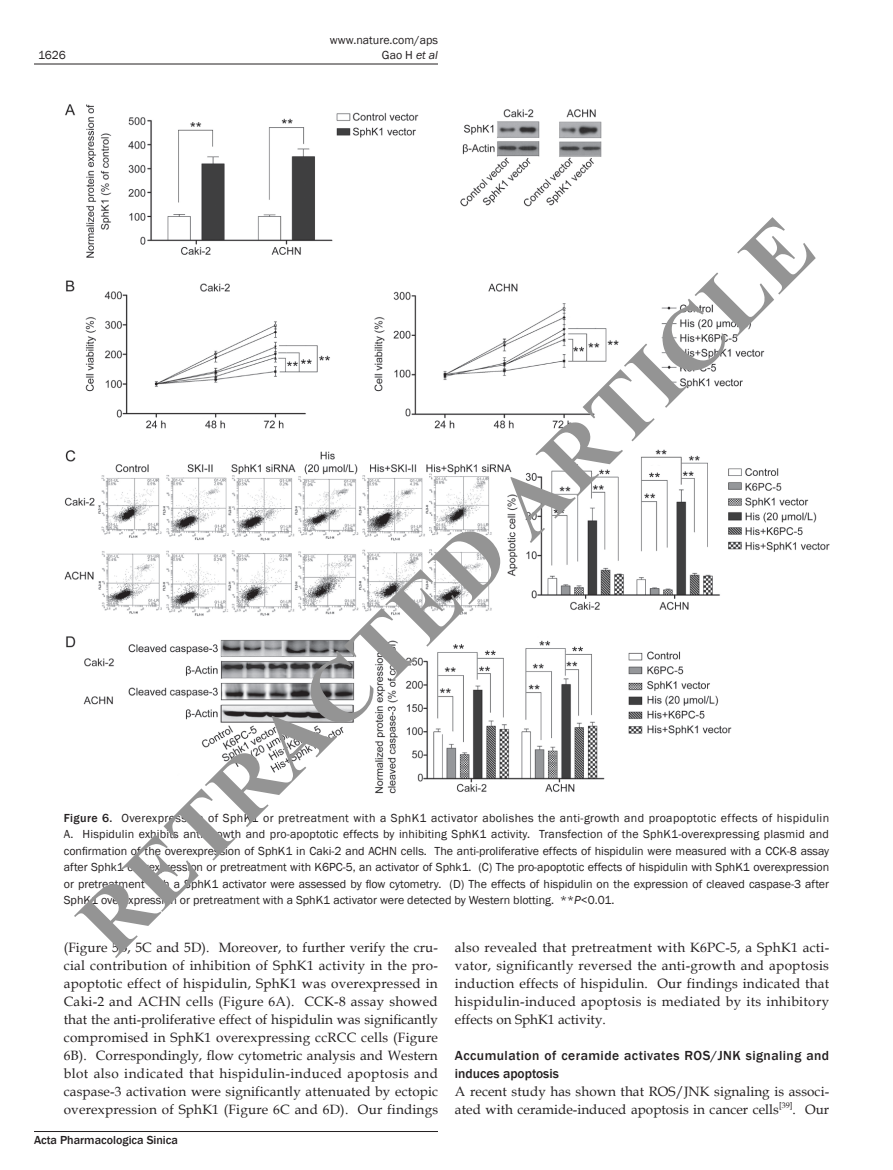
<style>
.page{position:relative;width:893px;height:1170px;background:#fff}
.page>*{position:absolute;margin:0;border:0;box-sizing:border-box;transform-origin:0 0}
.t1{font:700 90px "Times New Roman";color:#949494}
.t2{font:13.5px/18px "Book Antiqua";letter-spacing:.005em;color:#231f20;text-align:justify}
.t3{font:500 13.5px/18px "Franklin Gothic";letter-spacing:.03em;color:#231f20}
.t4{font:12px/16.5px "Franklin Gothic";color:#231f20;text-align:right}
.t5{font:500 12px "Franklin Gothic";color:#231f20}
.s1{font-style:italic}
.s2{font-weight:500}
</style>
<div class="page">
<hr style="left:34px;top:64px;width:404px;height:1px;background:#231f20">
<hr style="left:34px;top:1131px;width:404px;height:1px;background:#231f20">
<img style="left:64px;top:104px;width:765px;height:690px">
<p class="t4" style="left:38px;top:47px;width:29px">1626</p>
<p class="t4" style="left:330px;top:32px;width:110px;line-height:15px">www.nature.com/aps<br>Gao H <span class="s1">et al</span></p>
<h1 class="t1" style="left:48px;top:891px;width:999px;rotate:-45deg">RETRACTED ARTICLE</h1>
<p class="t4" style="left:64px;top:809px;width:767px;text-align:justify"><span class="s2">Figure 6.</span> Overexpression of SphK1 or pretreatment with a SphK1 activator abolishes the anti-growth and proapoptotic effects of hispidulin A. Hispidulin exhibits anti-growth and pro-apoptotic effects by inhibiting SphK1 activity. Transfection of the SphK1-overexpressing plasmid and confirmation of the overexpression of SphK1 in Caki-2 and ACHN cells. The anti-proliferative effects of hispidulin were measured with a CCK-8 assay after Sphk1 overexpression or pretreatment with K6PC-5, an activator of Sphk1. (C) The pro-apoptotic effects of hispidulin with SphK1 overexpression or pretreatment with a SphK1 activator were assessed by flow cytometry. (D) The effects of hispidulin on the expression of cleaved caspase-3 after SphK1 overexpression or pretreatment with a SphK1 activator were detected by Western blotting. **<span class="s1">P</span>&lt;0.01.</p>
<p class="t2" style="left:64px;top:937px;width:376px">(Figure 5B, 5C and 5D). Moreover, to further verify the cru&shy;cial contribution of inhibition of SphK1 activity in the pro&shy;apoptotic effect of hispidulin, SphK1 was overexpressed in Caki-2 and ACHN cells (Figure 6A). CCK-8 assay showed that the anti-proliferative effect of hispidulin was significantly compromised in SphK1 overexpressing ccRCC cells (Figure 6B). Correspondingly, flow cytometric analysis and Western blot also indicated that hispidulin-induced apoptosis and caspase-3 activation were significantly attenuated by ectopic overexpression of SphK1 (Figure 6C and 6D). Our findings</p>
<p class="t2" style="left:455px;top:937px;width:376px">also revealed that pretreatment with K6PC-5, a SphK1 acti&shy;vator, significantly reversed the anti-growth and apoptosis induction effects of hispidulin. Our findings indicated that hispidulin-induced apoptosis is mediated by its inhibitory effects on SphK1 activity.</p>
<p class="t3" style="left:455px;top:1046px;width:376px">Accumulation of ceramide activates ROS/JNK signaling and induces apoptosis</p>
<p class="t2" style="left:455px;top:1081px;width:376px">A recent study has shown that ROS/JNK signaling is associ&shy;ated with ceramide-induced apoptosis in cancer cells<sup>[39]</sup>. Our</p>
<p class="t5" style="left:34px;top:1132px;width:145px">Acta Pharmacologica Sinica</p>
</div>
